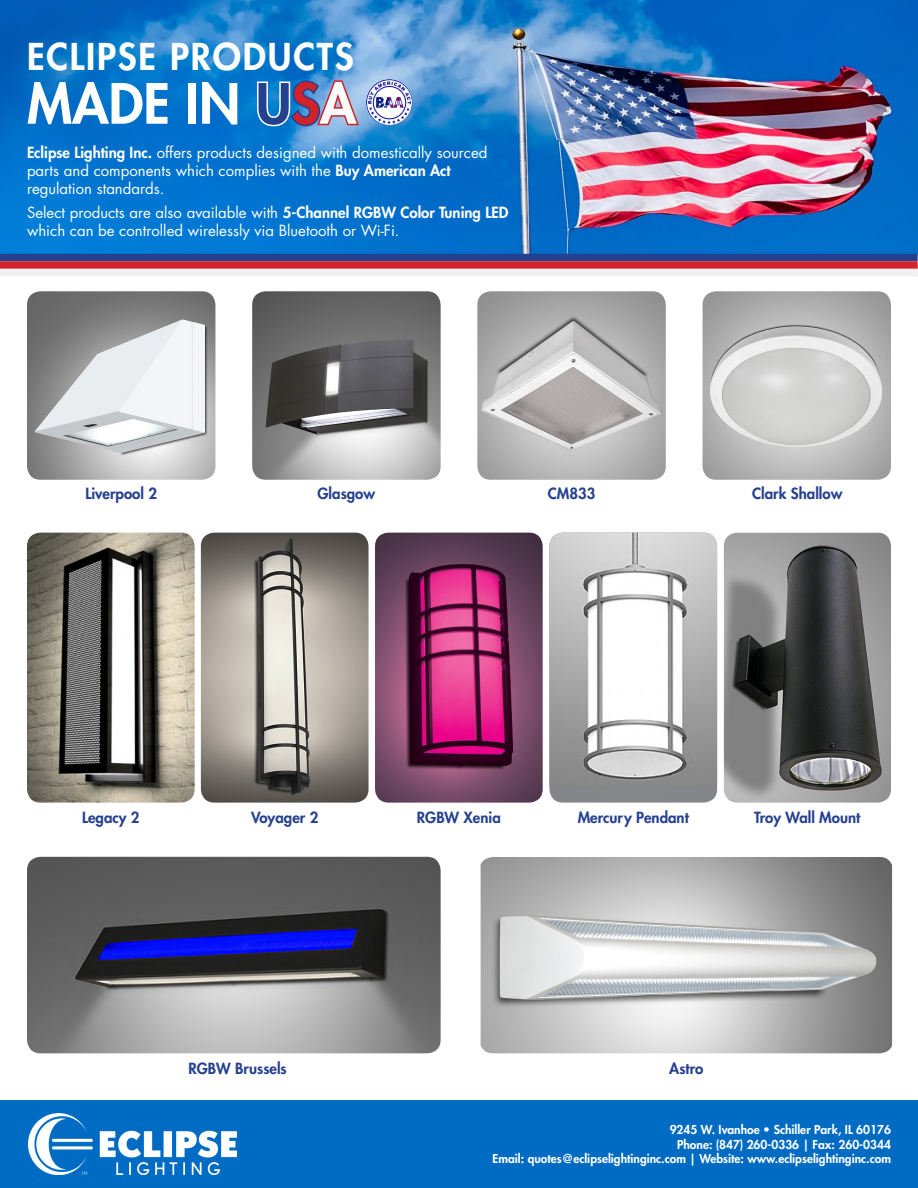
<style>
.page{position:relative;width:918px;height:1188px;background:#fff}
.page>*{position:absolute;margin:0;border:0;box-sizing:border-box;transform-origin:0 0}
.t1{font:800 54px "Futura";color:#fff}
.t2{font:800 36px "Futura";letter-spacing:.05em;color:#fff}
.t3{font:15px/18px "Futura";color:#fff}
.t4{font:800 15px "Futura";color:#25408f}
.t5{font:800 12px/14.4px "Futura";color:#fff;text-align:right}
.s1{color:#25408f}
.s2{color:#d2232a}
.s3{font-weight:800}
</style>
<div class="page">
<img style="left:0;top:0;width:918px;height:254px">
<div style="left:0;top:254px;width:918px;height:7px;background:#25408f"></div>
<div style="left:0;top:261px;width:918px;height:8px;background:#d2232a"></div>
<svg style="left:255px;top:79px;width:106px;height:49px;background:#6890c3"></svg>
<img style="left:366px;top:79px;width:46px;height:46px;border-radius:23px">
<img style="left:27px;top:291px;width:188px;height:189px">
<img style="left:252px;top:291px;width:189px;height:189px">
<img style="left:477px;top:291px;width:189px;height:189px">
<img style="left:703px;top:291px;width:188px;height:189px">
<img style="left:201px;top:533px;width:168px;height:270px">
<img style="left:27px;top:533px;width:168px;height:270px">
<svg style="left:549px;top:786px;width:168px;height:17px;background:#8a8c8e"></svg>
<img style="left:549px;top:533px;width:168px;height:253px">
<img style="left:375px;top:533px;width:168px;height:270px">
<div style="left:0;top:1100px;width:918px;height:88px;background:#006bc3"></div>
<img style="left:28px;top:1114px;width:208px;height:61px">
<img style="left:27px;top:857px;width:414px;height:196px">
<img style="left:481px;top:857px;width:411px;height:196px">
<div style="left:0;top:269px;width:918px;height:7px;background:#f1f1f2"></div>
<img style="left:724px;top:533px;width:167px;height:270px">
<p class="t2" style="left:27px;top:34px;width:328px">ECLIPSE PRODUCTS</p>
<p class="t1" style="left:27px;top:70px;width:331px">MADE IN <span class="s1">U</span><span class="s2">S</span>A</p>
<p class="t3" style="left:27px;top:143px;width:462px"><span class="s3">Eclipse Lighting Inc.</span> offers products designed with domestically sourced parts and components which complies with the <span class="s3">Buy American Act </span>regulation standards.</p>
<p class="t3" style="left:27px;top:204px;width:483px">Select products are also available with <span class="s3">5-Channel RGBW Color Tuning LED </span>which can be controlled wirelessly via Bluetooth or Wi-Fi.</p>
<p class="t4" style="left:85px;top:484px;width:73px">Liverpool 2</p>
<p class="t4" style="left:318px;top:484px;width:59px">Glasgow</p>
<p class="t4" style="left:548px;top:484px;width:49px">CM833</p>
<p class="t4" style="left:752px;top:484px;width:92px">Clark Shallow</p>
<p class="t4" style="left:82px;top:808px;width:59px">Legacy 2</p>
<p class="t4" style="left:251px;top:808px;width:69px">Voyager 2</p>
<p class="t4" style="left:417px;top:808px;width:85px">RGBW Xenia</p>
<p class="t4" style="left:578px;top:808px;width:113px">Mercury Pendant</p>
<p class="t4" style="left:754px;top:808px;width:108px">Troy Wall Mount</p>
<p class="t4" style="left:188px;top:1059px;width:100px">RGBW Brussels</p>
<p class="t4" style="left:669px;top:1059px;width:36px">Astro</p>
<p class="t5" style="left:670px;top:1123px;width:223px">9245 W. Ivanhoe • Schiller Park, IL 60176<br>Phone: (847) 260-0336 | Fax: 260-0344</p>
<p class="t5" style="left:493px;top:1152px;width:400px">Email: quotes@eclipselightinginc.com | Website: www.eclipselightinginc.com</p>
</div>
